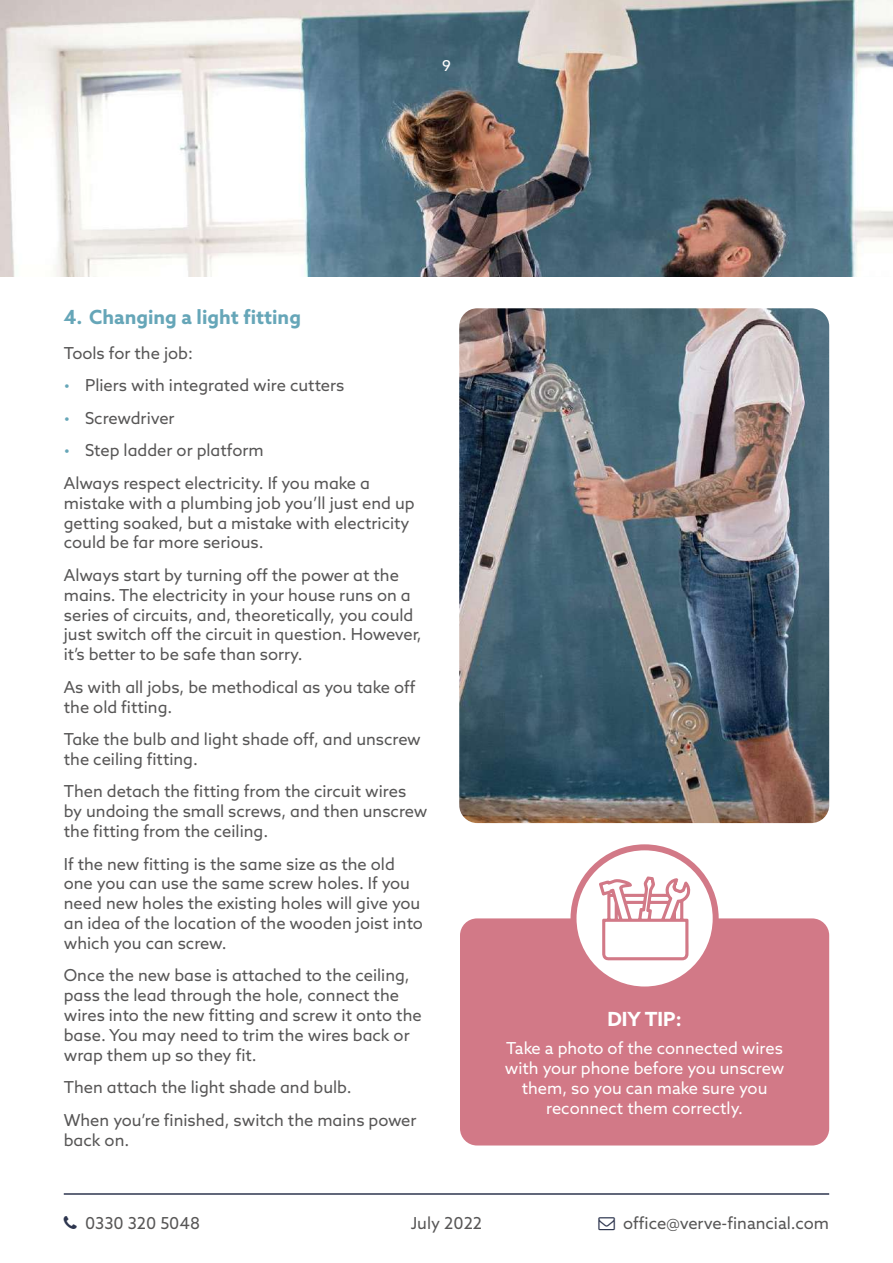
<style>
.page{position:relative;width:893px;height:1263px;background:#fff}
.page>*{position:absolute;margin:0;border:0;box-sizing:border-box;transform-origin:0 0}
.t1{font:700 19.5px "Azo Sans";color:#66a6b8}
.t2{font:700 19.5px "Azo Sans";color:#fff}
.t3{font:16.5px/19.8px "Azo Sans";color:#575656}
.t4{font:16.5px/19.8px "Azo Sans";color:#fff;text-align:center}
.t5{font:15px "Azo Sans";color:#fff}
.s1{color:#66a6b8}
</style>
<div class="page">
<img style="left:0;top:0;width:893px;height:276px">
<hr style="left:64px;top:1193px;width:765px;height:2px;background:#2e364f">
<div style="left:460px;top:918px;width:369px;height:227px;background:#d27987;border-radius:17px"></div>
<svg style="left:573px;top:847px;width:143px;height:142px;fill:#fff"></svg>
<div style="left:570px;top:844px;width:149px;height:148px;border:6px solid #d27987;border-radius:50%"></div>
<img style="left:459px;top:308px;width:370px;height:515px">
<svg style="left:598px;top:748px;width:93px;height:214px"></svg>
<p class="t5" style="left:442px;top:60px;width:10px">9</p>
<p class="t1" style="left:64px;top:309px;width:239px">4. Changing a light fitting</p>
<p class="t3" style="left:64px;top:344px;width:131px">Tools for the job:</p>
<p class="t3" style="left:64px;top:377px;width:282px"><span class="s1">•</span> Pliers with integrated wire cutters</p>
<p class="t3" style="left:64px;top:409px;width:112px"><span class="s1">•</span> Screwdriver</p>
<p class="t3" style="left:64px;top:436px;width:308px;line-height:32.5px"><span class="s1">•</span> Step ladder or platform<br>Always respect electricity. If you make a</p>
<p class="t3" style="left:64px;top:494px;width:352px">mistake with a plumbing job you’ll just end up getting soaked, but a mistake with electricity could be far more serious.</p>
<p class="t3" style="left:64px;top:566px;width:359px">Always start by turning off the power at the mains. The electricity in your house runs on a series of circuits, and, theoretically, you could just switch off the circuit in question. However, it’s better to be safe than sorry.</p>
<p class="t3" style="left:64px;top:678px;width:353px">As with all jobs, be methodical as you take off the old fitting.</p>
<p class="t3" style="left:64px;top:731px;width:359px">Take the bulb and light shade off, and unscrew the ceiling fitting.</p>
<p class="t3" style="left:64px;top:783px;width:365px">Then detach the fitting from the circuit wires by undoing the small screws, and then unscrew the fitting from the ceiling.</p>
<p class="t3" style="left:64px;top:855px;width:361px">If the new fitting is the same size as the old one you can use the same screw holes. If you need new holes the existing holes will give you an idea of the location of the wooden joist into which you can screw.</p>
<p class="t3" style="left:64px;top:967px;width:359px">Once the new base is attached to the ceiling, pass the lead through the hole, connect the wires into the new fitting and screw it onto the base. You may need to trim the wires back or wrap them up so they fit.</p>
<p class="t3" style="left:64px;top:1072px;width:354px;line-height:32.5px">Then attach the light shade and bulb.<br>When you’re finished, switch the mains power</p>
<p class="t3" style="left:64px;top:1131px;width:67px">back on.</p>
<p class="t2" style="left:607px;top:1011px;width:76px">DIY TIP:</p>
<p class="t4" style="left:505px;top:1040px;width:281px">Take a photo of the connected wires with your phone before you unscrew them, so you can make sure you reconnect them correctly.</p>
<p class="t3" style="left:85px;top:1214px;width:117px">0330 320 5048</p>
<p class="t3" style="left:623px;top:1214px;width:207px">office@verve-financial.com</p>
<p class="t3" style="left:411px;top:1215px;width:73px">July 2022</p>
</div>
